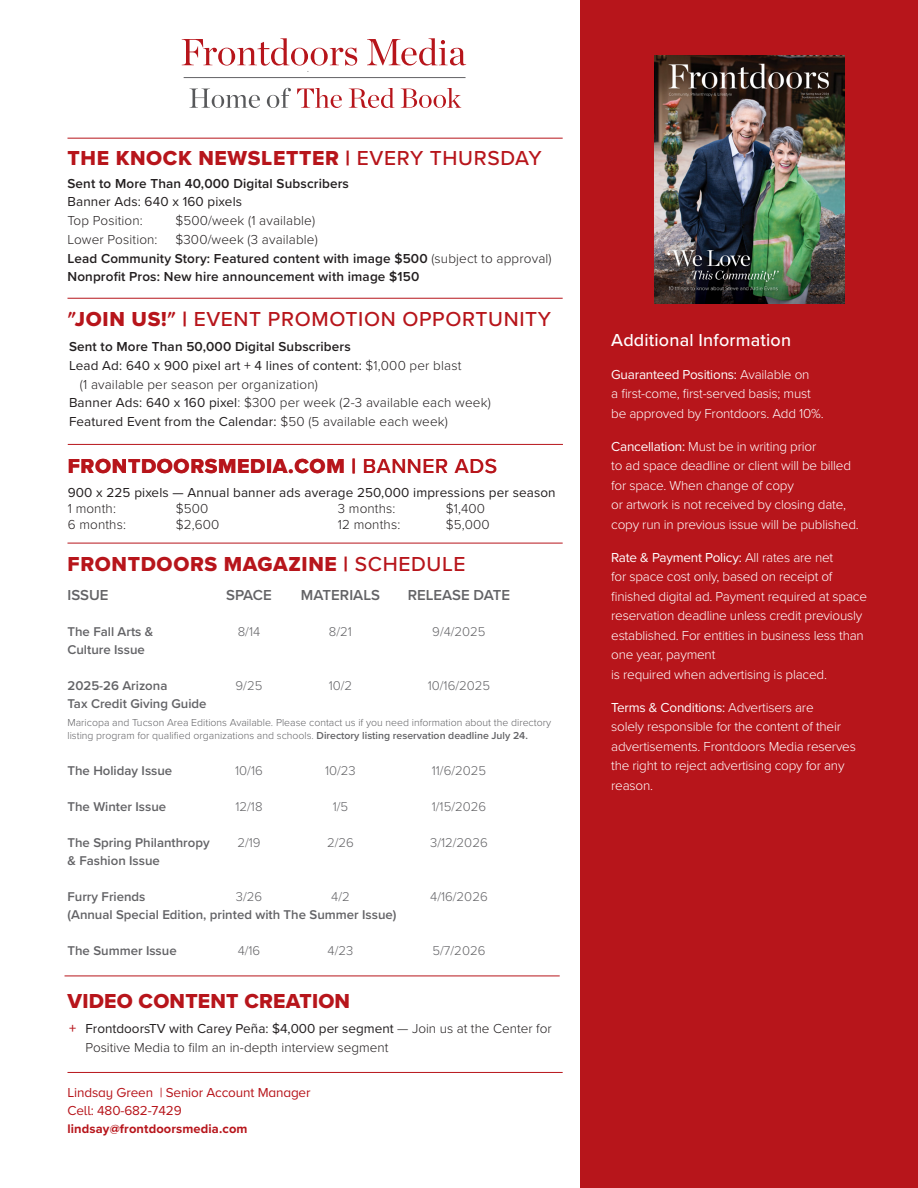
<style>
.page{position:relative;width:918px;height:1188px;background:#fff}
.page>*{position:absolute;margin:0;border:0;box-sizing:border-box;transform-origin:0 0}
.t1{font:21px "Proxima Nova Extrabld";letter-spacing:.03em;color:#b7151b}
.t2{font:500 21px "Proxima Nova";letter-spacing:.03em;color:#b7151b}
.t3{font:21px "Proxima Nova Extrabld";letter-spacing:.01em;color:#b7151b}
.t4{font:500 18px "Proxima Nova";letter-spacing:.01em;color:#fff}
.t5{font:600 15px "Proxima Nova";color:#636366}
.t6{font:300 13.5px/19.5px "Proxima Nova";letter-spacing:-.015em;color:#fff}
.Body_Copy{font:300 13.5px/19.5px "Proxima Nova";letter-spacing:.01em;color:#231f20}
.Body_Copy-2{font:13.5px "Proxima Nova";letter-spacing:.01em;color:#231f20}
.Body_Copy-3{font:600 13.5px "Proxima Nova";letter-spacing:.01em;color:#231f20}
.t7{font:13.5px "Proxima Nova A";letter-spacing:-.01em;color:#b7151b}
.t8{font:600 13.2px "Proxima Nova";color:#636366}
.t9{font:300 13.2px "Proxima Nova";color:#636366}
.t10{font:700 12.9px "Proxima Nova";letter-spacing:.01em;color:#b7151b}
.t11{font:300 10.5px/13.5px "Proxima Nova";color:#636366}
.s1{font-family:"Proxima Nova";font-weight:500}
.s2{font-weight:300}
.s3{font-weight:600}
.s4{font-family:"Proxima Nova Extrabld";font-weight:400}
.s5{font-weight:400}
.s6{font-weight:500;font-size:14.25px;color:#b7151b}
</style>
<div class="page">
<div style="left:580px;top:0;width:338px;height:1188px;background:#b7151b"></div>
<hr style="left:68px;top:1072px;width:495px;height:1px;background:#b7151b">
<img style="left:654px;top:55px;width:190px;height:248px">
<svg style="left:367px;top:38px;width:99px;height:28px"></svg>
<svg style="left:182px;top:38px;width:175px;height:34px"></svg>
<hr style="left:184px;top:77px;width:282px;height:1px;background:#636366">
<svg style="left:189px;top:89px;width:71px;height:19px"></svg>
<svg style="left:267px;top:88px;width:24px;height:20px"></svg>
<svg style="left:297px;top:88px;width:45px;height:20px"></svg>
<svg style="left:349px;top:88px;width:46px;height:20px"></svg>
<svg style="left:401px;top:88px;width:60px;height:20px"></svg>
<hr style="left:68px;top:138px;width:495px;height:1px;background:#b7151b">
<hr style="left:68px;top:298px;width:495px;height:1px;background:#b7151b">
<hr style="left:68px;top:543px;width:495px;height:1px;background:#b7151b">
<hr style="left:68px;top:444px;width:495px;height:1px;background:#b7151b">
<hr style="left:65px;top:976px;width:495px;height:1px;background:#b7151b">
<p class="t1" style="left:68px;top:142px;width:476px">THE KNOCK NEWSLETTER | <span class="s1">EVERY THURSDAY</span></p>
<p class="Body_Copy-3" style="left:68px;top:173px;width:283px">Sent to More Than 40,000 Digital Subscribers</p>
<p class="Body_Copy-2" style="left:68px;top:194px;width:176px">Banner Ads: 640 x 160 pixels</p>
<p class="Body_Copy" style="left:68px;top:210px;width:77px">Top Position:</p>
<p class="Body_Copy" style="left:176px;top:210px;width:141px">$500/week (1 available)</p>
<p class="Body_Copy" style="left:68px;top:229px;width:92px">Lower Position:</p>
<p class="Body_Copy" style="left:176px;top:229px;width:144px">$300/week (3 available)</p>
<p class="Body_Copy-3" style="left:68px;top:248px;width:486px">Lead Community Story: Featured content with image $500 <span class="s2">(subject to approval)</span></p>
<p class="Body_Copy-3" style="left:68px;top:267px;width:353px">Nonprofit Pros: New hire announcement with image $150</p>
<p class="t2" style="left:68px;top:304px;width:485px"><span class="s3">″</span><span class="s4">JOIN US!</span><span class="s3">″</span> <span class="s4">|</span> EVENT PROMOTION OPPORTUNITY</p>
<p class="Body_Copy-3" style="left:69px;top:337px;width:283px">Sent to More Than 50,000 Digital Subscribers</p>
<p class="Body_Copy-2" style="left:69px;top:357px;width:394px">Lead Ad: 640 x 900 pixel art + 4 lines of content: <span class="s2">$1,000 per blast</span></p>
<p class="Body_Copy" style="left:80px;top:374px;width:239px">(1 available per season per organization)</p>
<p class="Body_Copy" style="left:69px;top:392px;width:423px"><span class="s5">Banner Ads: 640 x 160 pixel</span>: $300 per week (2-3 available each week)</p>
<p class="Body_Copy-2" style="left:69px;top:414px;width:380px">Featured Event from the Calendar: <span class="s2">$50 (5 available each week)</span></p>
<p class="t1" style="left:68px;top:450px;width:431px">FRONTDOORSMEDIA.COM | <span class="s1">BANNER ADS</span></p>
<p class="Body_Copy-2" style="left:68px;top:484px;width:489px">900 x 225 pixels — Annual banner ads average 250,000 impressions per season</p>
<p class="Body_Copy" style="left:68px;top:498px;width:50px">1 month:</p>
<p class="Body_Copy" style="left:176px;top:498px;width:34px">$500</p>
<p class="Body_Copy" style="left:338px;top:498px;width:59px">3 months:</p>
<p class="Body_Copy" style="left:446px;top:498px;width:41px">$1,400</p>
<p class="Body_Copy" style="left:68px;top:514px;width:60px">6 months:</p>
<p class="Body_Copy" style="left:176px;top:514px;width:45px">$2,600</p>
<p class="Body_Copy" style="left:338px;top:514px;width:64px">12 months:</p>
<p class="Body_Copy" style="left:446px;top:514px;width:45px">$5,000</p>
<p class="t1" style="left:68px;top:548px;width:400px">FRONTDOORS MAGAZINE | <span class="s1">SCHEDULE</span></p>
<p class="t5" style="left:68px;top:584px;width:43px">ISSUE</p>
<p class="t5" style="left:226px;top:584px;width:47px">SPACE</p>
<p class="t5" style="left:301px;top:584px;width:81px">MATERIALS</p>
<p class="t5" style="left:408px;top:584px;width:104px">RELEASE DATE</p>
<p class="t8" style="left:68px;top:622px;width:87px">The Fall Arts &amp;</p>
<p class="t9" style="left:238px;top:622px;width:24px">8/14</p>
<p class="t9" style="left:329px;top:622px;width:25px">8/21</p>
<p class="t9" style="left:432px;top:622px;width:55px">9/4/2025</p>
<p class="t8" style="left:68px;top:640px;width:79px">Culture Issue</p>
<p class="t8" style="left:68px;top:676px;width:101px">2025-26 Arizona</p>
<p class="t9" style="left:236px;top:676px;width:28px">9/25</p>
<p class="t9" style="left:329px;top:676px;width:25px">10/2</p>
<p class="t9" style="left:428px;top:676px;width:64px">10/16/2025</p>
<p class="t8" style="left:68px;top:694px;width:141px">Tax Credit Giving Guide</p>
<p class="t11" style="left:68px;top:715px;width:485px">Maricopa and Tucson Area Editions Available. Please contact us if you need information about the directory listing program for qualified organizations and schools. <span class="s3">Directory listing reservation deadline July 24.</span></p>
<p class="t8" style="left:68px;top:761px;width:106px">The Holiday Issue</p>
<p class="t9" style="left:235px;top:761px;width:29px">10/16</p>
<p class="t9" style="left:325px;top:761px;width:32px">10/23</p>
<p class="t9" style="left:432px;top:761px;width:56px">11/6/2025</p>
<p class="t8" style="left:68px;top:797px;width:100px">The Winter Issue</p>
<p class="t9" style="left:235px;top:797px;width:29px">12/18</p>
<p class="t9" style="left:333px;top:797px;width:17px">1/5</p>
<p class="t9" style="left:432px;top:797px;width:56px">1/15/2026</p>
<p class="t8" style="left:68px;top:833px;width:144px">The Spring Philanthropy</p>
<p class="t9" style="left:237px;top:833px;width:25px">2/19</p>
<p class="t9" style="left:327px;top:833px;width:28px">2/26</p>
<p class="t9" style="left:430px;top:833px;width:59px">3/12/2026</p>
<p class="t8" style="left:68px;top:851px;width:94px">&amp; Fashion Issue</p>
<p class="t8" style="left:68px;top:887px;width:80px">Furry Friends</p>
<p class="t9" style="left:236px;top:887px;width:28px">3/26</p>
<p class="t9" style="left:331px;top:887px;width:20px">4/2</p>
<p class="t9" style="left:430px;top:887px;width:59px">4/16/2026</p>
<p class="t8" style="left:68px;top:905px;width:331px">(Annual Special Edition, printed with The Summer Issue)</p>
<p class="t8" style="left:68px;top:941px;width:111px">The Summer Issue</p>
<p class="t9" style="left:238px;top:941px;width:24px">4/16</p>
<p class="t9" style="left:328px;top:941px;width:27px">4/23</p>
<p class="t9" style="left:433px;top:941px;width:54px">5/7/2026</p>
<p class="t3" style="left:68px;top:985px;width:284px">VIDEO CONTENT CREATION</p>
<p class="Body_Copy" style="left:86px;top:1018px;width:468px;text-indent:-16px"><span class="s6">+</span> <span class="s5">FrontdoorsTV with Carey Peña: $4,000 per segment</span> — Join us at the Center for<br>Positive Media to film an in-depth interview segment</p>
<p class="t7" style="left:68px;top:1085px;width:245px">Lindsay Green | Senior Account Manager</p>
<p class="t7" style="left:68px;top:1103px;width:116px">Cell: 480-682-7429</p>
<p class="t10" style="left:68px;top:1121px;width:182px">lindsay@frontdoorsmedia.com</p>
<p class="t4" style="left:611px;top:326px;width:181px">Additional Information</p>
<p class="t6" style="left:611px;top:364px;width:214px"><span class="s5">Guaranteed Positions:</span> Available on<br>a first-come, first-served basis; must be approved by Frontdoors. Add 10%.</p>
<p class="t6" style="left:611px;top:436px;width:249px"><span class="s5">Cancellation:</span> Must be in writing prior<br>to ad space deadline or client will be billed for space. When change of copy<br>or artwork is not received by closing date, copy run in previous issue will be published.</p>
<p class="t6" style="left:611px;top:547px;width:257px"><span class="s5">Rate &amp; Payment Policy:</span> All rates are net<br>for space cost only, based on receipt of finished digital ad. Payment required at space reservation deadline unless credit previously established. For entities in business less than one year, payment<br>is required when advertising is placed.</p>
<p class="t6" style="left:611px;top:697px;width:246px"><span class="s5">Terms &amp; Conditions:</span> Advertisers are<br>solely responsible for the content of their advertisements. Frontdoors Media reserves the right to reject advertising copy for any reason.</p>
</div>
